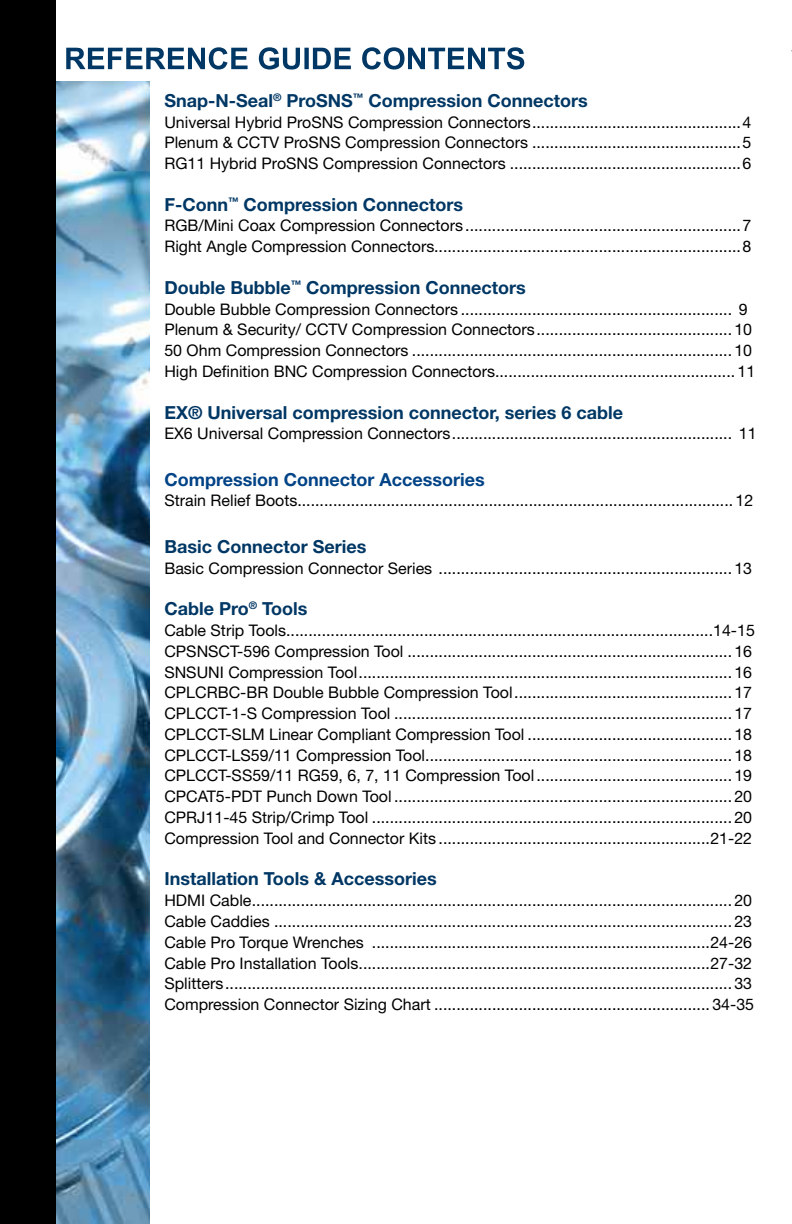
<style>
.page{position:relative;width:792px;height:1224px;background:#fff}
.page>*{position:absolute;margin:0;border:0;box-sizing:border-box;transform-origin:0 0}
.t1{font:700 18px "Helvetica Neue LT Std";color:#003764}
.t2{font:700 18px "Helvetica Neue LT Std";color:#014386}
.t3{font:16px/20.8px "Helvetica Neue LT Std";color:#000}
</style>
<div class="page">
<img style="left:56px;top:82px;width:94px;height:1142px">
<svg style="left:66px;top:47px;width:458px;height:23px"></svg>
<div style="left:0;top:0;width:56px;height:1224px;background:#000"></div>
<p class="t1" style="left:164px;top:89px;width:425px">Snap-N-Seal<sup>®</sup> ProSNS<sup>™</sup> Compression Connectors</p>
<p class="t3" style="left:164px;top:111px;width:588px;text-align:justify">Universal Hybrid ProSNS Compression Connectors...............................................4<br>Plenum &amp; CCTV ProSNS Compression Connectors ...............................................5<br>RG11 Hybrid ProSNS Compression Connectors ....................................................6</p>
<p class="t1" style="left:164px;top:193px;width:300px">F-Conn<sup>™</sup> Compression Connectors</p>
<p class="t3" style="left:164px;top:215px;width:588px">RGB/Mini Coax Compression Connectors ..............................................................7<br>Right Angle Compression Connectors.....................................................................8</p>
<p class="t1" style="left:164px;top:276px;width:363px">Double Bubble<sup>™</sup> Compression Connectors</p>
<p class="t3" style="left:164px;top:298px;width:592px">Double Bubble Compression Connectors ............................................................. 9<br>Plenum &amp; Security/ CCTV Compression Connectors............................................10<br>50 Ohm Compression Connectors ........................................................................10<br>High Definition BNC Compression Connectors...................................................... 11</p>
<p class="t1" style="left:164px;top:401px;width:460px">EX® Universal compression connector, series 6 cable</p>
<p class="t3" style="left:164px;top:423px;width:594px">EX6 Universal Compression Connectors............................................................... 11</p>
<p class="t2" style="left:164px;top:468px;width:322px">Compression Connector Accessories</p>
<p class="t3" style="left:164px;top:490px;width:590px">Strain Relief Boots.................................................................................................. 12</p>
<p class="t1" style="left:164px;top:535px;width:203px">Basic Connector Series</p>
<p class="t3" style="left:164px;top:557px;width:589px">Basic Compression Connector Series ..................................................................13</p>
<p class="t1" style="left:164px;top:598px;width:145px">Cable Pro<sup>®</sup> Tools</p>
<p class="t3" style="left:164px;top:620px;width:592px">Cable Strip Tools................................................................................................14-15<br>CPSNSCT-596 Compression Tool .........................................................................16<br>SNSUNI Compression Tool....................................................................................16<br>CPLCRBC-BR Double Bubble Compression Tool.................................................17<br>CPLCCT-1-S Compression Tool ............................................................................17<br>CPLCCT-SLM Linear Compliant Compression Tool ..............................................18<br>CPLCCT-LS59/11 Compression Tool.....................................................................18<br>CPLCCT-SS59/11 RG59, 6, 7, 11 Compression Tool............................................19<br>CPCAT5-PDT Punch Down Tool ............................................................................20<br>CPRJ11-45 Strip/Crimp Tool .................................................................................20<br>Compression Tool and Connector Kits .............................................................21-22</p>
<p class="t1" style="left:164px;top:868px;width:274px">Installation Tools &amp; Accessories</p>
<p class="t3" style="left:164px;top:890px;width:591px">HDMI Cable............................................................................................................20<br>Cable Caddies .......................................................................................................23<br>Cable Pro Torque Wrenches ............................................................................24-26<br>Cable Pro Installation Tools...............................................................................27-32<br>Splitters..................................................................................................................33<br>Compression Connector Sizing Chart .............................................................. 34-35</p>
</div>
